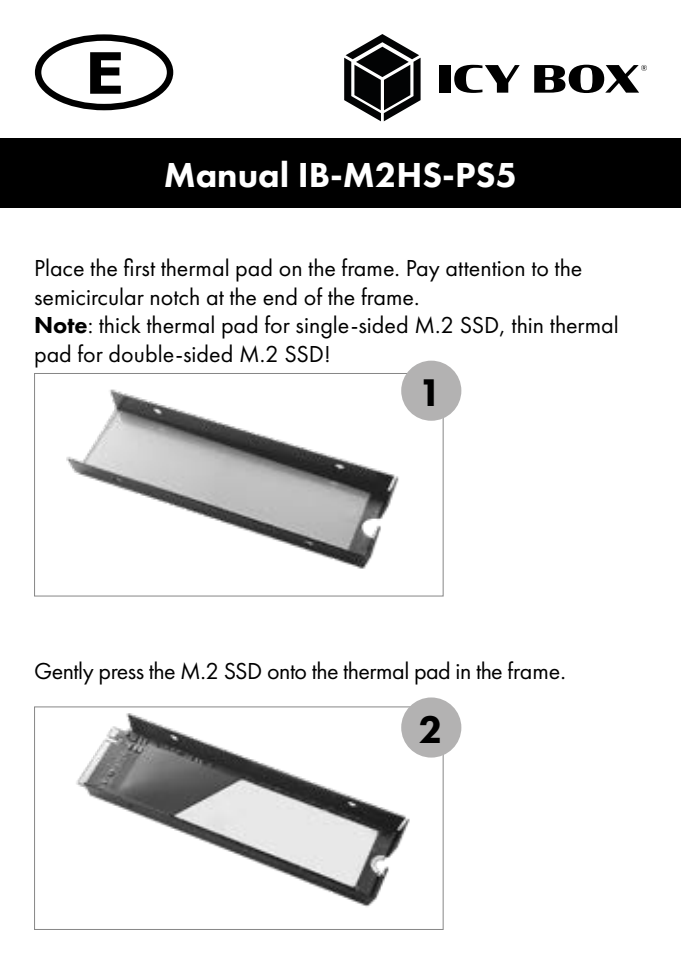
<style>
.page{position:relative;width:681px;height:964px;background:#fff}
.page>*{position:absolute;margin:0;border:0;box-sizing:border-box;transform-origin:0 0}
.t1{font:800 40px "Futura PT";color:#000}
.t2{font:800 36px "Futura PT";color:#fff}
.t3{font:24px/28.8px "Futura PT";color:#000}
.t4{font:24px "Futura PT";letter-spacing:-.02em;color:#000}
.s1{font-weight:800}
</style>
<div class="page">
<div style="left:439px;top:65px;width:11px;height:28px;background:#000"></div>
<svg style="left:454px;top:65px;width:65px;height:28px"></svg>
<svg style="left:534px;top:65px;width:112px;height:28px"></svg>
<svg style="left:344px;top:34px;width:76px;height:87px"></svg>
<div style="left:0;top:138px;width:680px;height:69px;background:#000"></div>
<svg style="left:37px;top:36px;width:134px;height:72px"></svg>
<div style="left:35px;top:34px;width:138px;height:76px;border:6px solid #000;border-radius:50%"></div>
<svg style="left:90px;top:52px;width:31px;height:42px"></svg>
<img style="left:66px;top:376px;width:375px;height:193px">
<div style="left:34px;top:373px;width:409px;height:223px;border:1px solid #878787"></div>
<img style="left:76px;top:713px;width:365px;height:194px">
<div style="left:34px;top:706px;width:409px;height:224px;border:1px solid #878787"></div>
<div style="left:401px;top:361px;width:60px;height:60px;background:#b3b2b2;border-radius:50%"></div>
<div style="left:401px;top:697px;width:60px;height:60px;background:#b3b2b2;border-radius:50%"></div>
<h2 class="t2" style="left:164px;top:152px;width:355px">Manual IB-M2HS-PS5</h2>
<p class="t3" style="left:34px;top:253px;width:586px">Place the first thermal pad on the frame. Pay attention to the semicircular notch at the end of the frame.<br><span class="s1">Note</span>: thick thermal pad for single-sided M.2 SSD, thin thermal pad for double-sided M.2 SSD!</p>
<h1 class="t1" style="left:418px;top:368px;width:25px">1</h1>
<p class="t4" style="left:34px;top:657px;width:533px">Gently press the M.2 SSD onto the thermal pad in the frame.</p>
<h1 class="t1" style="left:418px;top:704px;width:25px">2</h1>
</div>
